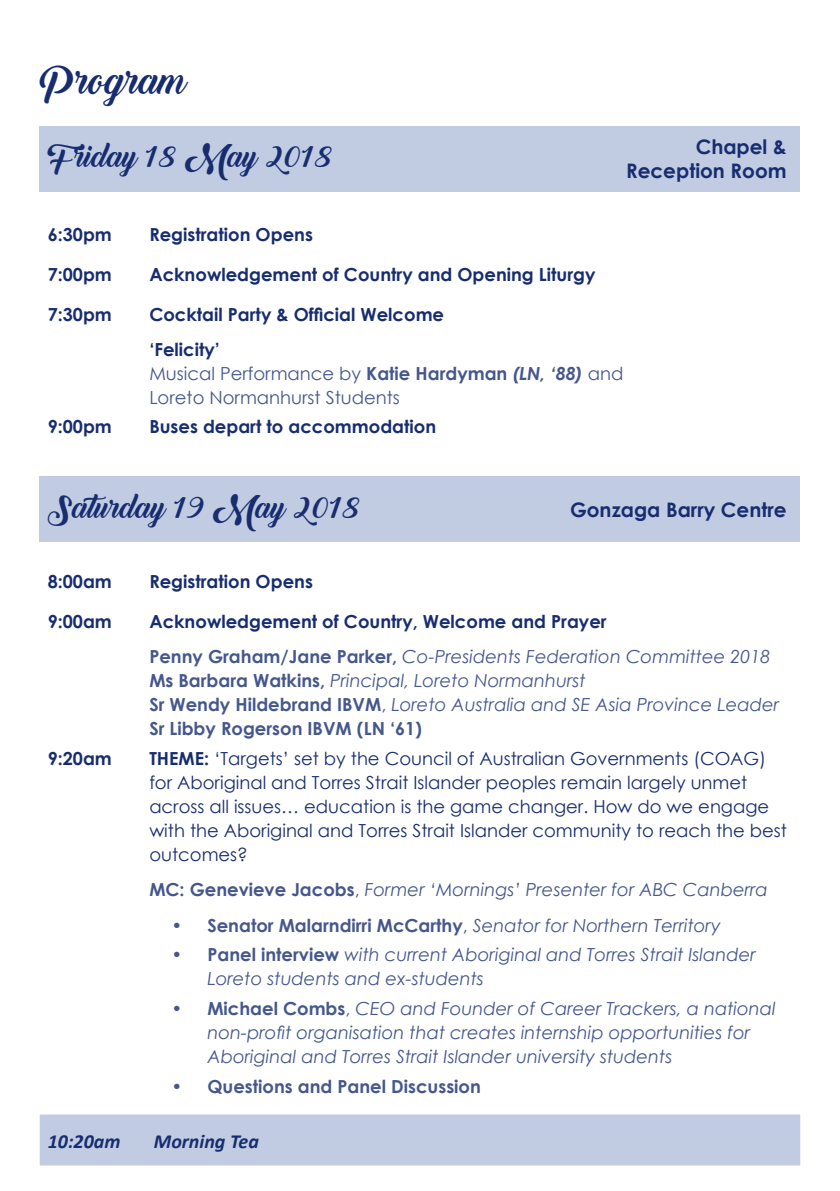
<style>
.page{position:relative;width:840px;height:1191px;background:#fff}
.page>*{position:absolute;margin:0;border:0;box-sizing:border-box;transform-origin:0 0}
.t1{font:38px "Backto Black Demo";color:#172d6f}
.t2{font:30px "Backto Black Demo";color:#172d6f}
.t3{font:700 20px/24px "Century Gothic";color:#172d6f;text-align:right}
.t4{font:italic 700 20px "Calibri";color:#172d6f}
.t5{font:italic 18px/24px "Century Gothic";color:#45578c}
.t6{font:700 18px/35.4px "Century Gothic";color:#172d6f}
.t7{font:18px/24px "Century Gothic";color:#172d6f}
.t8{font:700 18px "Century Gothic";color:#45578c}
.t9{font:18px/24px "Century Gothic";color:#45578c}
.s1{font-weight:700}
.s2{font-weight:700;font-style:italic}
.s3{color:#45578c}
.s4{font-weight:400;font-style:italic;color:#45578c}
.s5{font-weight:700;font-style:normal}
.s6{font-style:normal}
.s7{font-weight:400}
.s8{font-weight:400;font-style:italic}
</style>
<div class="page">
<div style="left:40px;top:126px;width:759px;height:65px;background:#c1cce3"></div>
<div style="left:40px;top:476px;width:759px;height:66px;background:#c1cce3"></div>
<div style="left:40px;top:1114px;width:759px;height:51px;background:#c1cce3"></div>
<h1 class="t1" style="left:40px;top:58px;width:149px">Program</h1>
<h2 class="t2" style="left:48px;top:139px;width:286px">Friday 18 May 2018</h2>
<p class="t3" style="left:625px;top:134px;width:162px">Chapel &amp;<br>Reception Room</p>
<p class="t6" style="left:48px;top:216px;width:66px">6:30pm</p>
<p class="t6" style="left:149px;top:216px;width:165px">Registration Opens</p>
<p class="t6" style="left:48px;top:256px;width:66px">7:00pm</p>
<p class="t6" style="left:149px;top:256px;width:447px">Acknowledgement of Country and Opening Liturgy</p>
<p class="t6" style="left:48px;top:295px;width:66px">7:30pm</p>
<p class="t6" style="left:149px;top:295px;width:296px">Cocktail Party &amp; Official Welcome ‘Felicity’</p>
<p class="t9" style="left:149px;top:361px;width:475px">Musical Performance by <span class="s1">Katie Hardyman</span> <span class="s2">(LN, ‘88)</span> and<br>Loreto Normanhurst Students</p>
<p class="t6" style="left:48px;top:408px;width:66px">9:00pm</p>
<p class="t6" style="left:149px;top:408px;width:288px">Buses depart to accommodation</p>
<h2 class="t2" style="left:48px;top:489px;width:314px">Saturday 19 May 2018</h2>
<p class="t3" style="left:569px;top:496px;width:218px">Gonzaga Barry Centre</p>
<p class="t6" style="left:48px;top:563px;width:66px">8:00am</p>
<p class="t6" style="left:149px;top:563px;width:165px">Registration Opens</p>
<p class="t6" style="left:48px;top:603px;width:66px">9:00am</p>
<p class="t6" style="left:149px;top:603px;width:622px">Acknowledgement of Country, Welcome and Prayer<br><span class="s3">Penny Graham/Jane Parker,</span> <span class="s4">Co-Presidents Federation Committee 2018</span></p>
<p class="t5" style="left:149px;top:668px;width:631px"><span class="s5">Ms Barbara Watkins,</span> Principal, Loreto Normanhurst<br><span class="s5">Sr Wendy Hildebrand IBVM</span><span class="s6">,</span> Loreto Australia and SE Asia Province Leader<br><span class="s5">Sr Libby Rogerson IBVM (LN ‘61)</span></p>
<p class="t6" style="left:48px;top:740px;width:66px">9:20am</p>
<p class="t7" style="left:149px;top:746px;width:638px"><span class="s1">THEME:</span> ‘Targets’ set by the Council of Australian Governments (COAG) for Aboriginal and Torres Strait Islander peoples remain largely unmet across all issues… education is the game changer. How do we engage with the Aboriginal and Torres Strait Islander community to reach the best outcomes?</p>
<p class="t5" style="left:149px;top:877px;width:619px"><span class="s5">MC: Genevieve Jacobs</span><span class="s6">,</span> Former ‘Mornings’ Presenter for ABC Canberra</p>
<p class="t8" style="left:171px;top:911px;width:550px">• Senator Malarndirri McCarthy<span class="s7">,</span> <span class="s8">Senator for Northern Territory</span></p>
<p class="t5" style="left:207px;top:942px;width:549px;text-indent:-36px"><span class="s5">• Panel interview</span> with current Aboriginal and Torres Strait Islander<br>Loreto students and ex-students</p>
<p class="t5" style="left:207px;top:996px;width:569px;text-indent:-36px"><span class="s5">• Michael Combs</span><span class="s6">,</span> CEO and Founder of Career Trackers, a national non-profit organisation that creates internship opportunities for<br>Aboriginal and Torres Strait Islander university students</p>
<p class="t8" style="left:171px;top:1072px;width:311px">• Questions and Panel Discussion</p>
<p class="t4" style="left:48px;top:1126px;width:74px">10:20am</p>
<p class="t4" style="left:154px;top:1126px;width:106px">Morning Tea</p>
</div>
